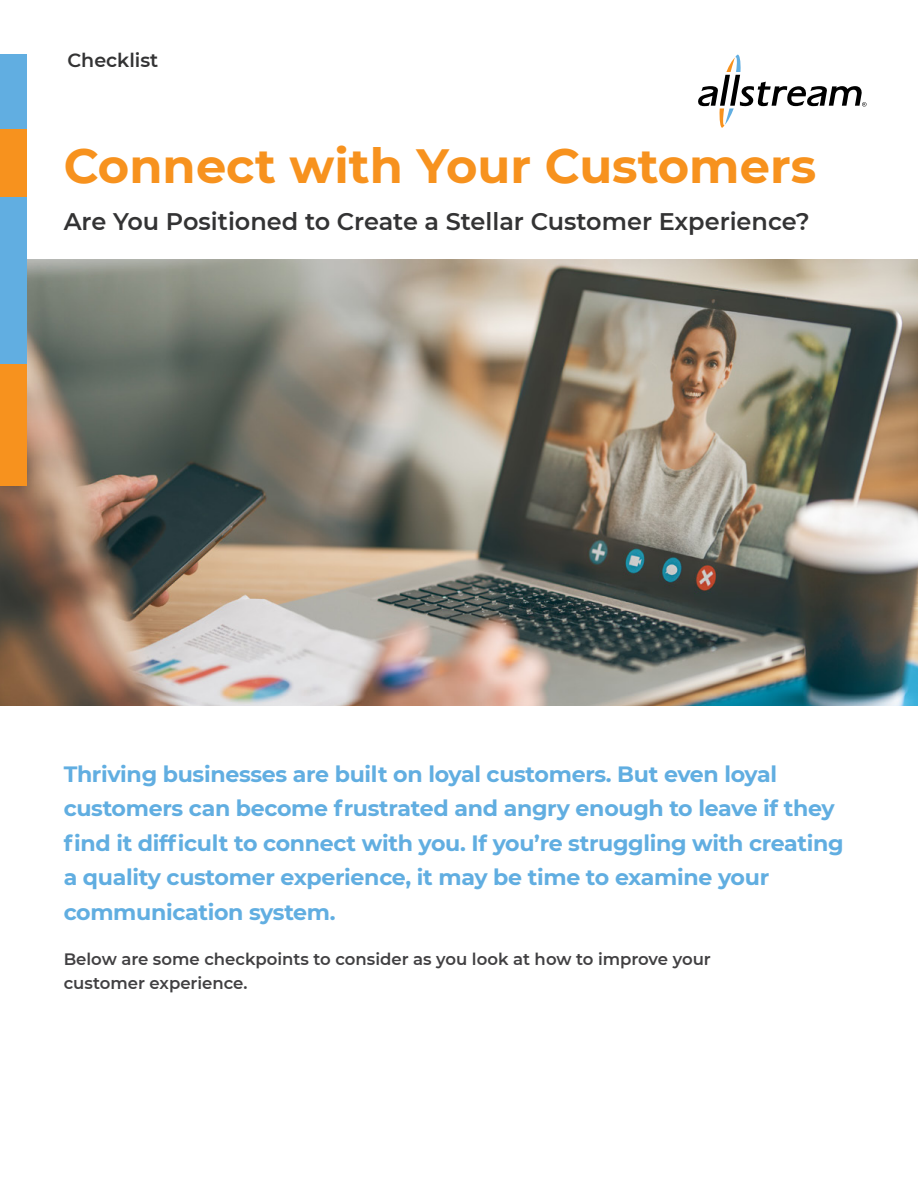
<style>
.page{position:relative;width:918px;height:1188px;background:#fff}
.page>*{position:absolute;margin:0;border:0;box-sizing:border-box;transform-origin:0 0}
.t1{font:700 48px "Montserrat";color:#f7921e}
.t2{font:600 24px "Montserrat";color:#333334}
.t3{font:700 22.2px/34.5px "Montserrat";letter-spacing:-.015em;color:#61aee1}
.t4{font:600 19.05px "Montserrat";color:#333334}
.t5{font:600 16.5px/24px "Montserrat";color:#414042}
</style>
<div class="page">
<img style="left:0;top:259px;width:918px;height:447px">
<div style="left:0;top:54px;width:27px;height:83px;background:#61aee1"></div>
<div style="left:0;top:130px;width:27px;height:69px;background:#f7921e"></div>
<div style="left:0;top:363px;width:27px;height:123px;background:#f7921e"></div>
<div style="left:0;top:197px;width:27px;height:166px;background:#61aee1"></div>
<svg style="left:698px;top:54px;width:169px;height:74px"></svg>
<p class="t4" style="left:67px;top:47px;width:92px">Checklist</p>
<h1 class="t1" style="left:64px;top:132px;width:754px">Connect with Your Customers</h1>
<p class="t2" style="left:64px;top:204px;width:747px">Are You Positioned to Create a Stellar Customer Experience?</p>
<p class="t3" style="left:64px;top:756px;width:781px">Thriving businesses are built on loyal customers. But even loyal customers can become frustrated and angry enough to leave if they find it difficult to connect with you. If you’re struggling with creating a quality customer experience, it may be time to examine your communication system.</p>
<p class="t5" style="left:64px;top:946px;width:649px">Below are some checkpoints to consider as you look at how to improve your customer experience.</p>
</div>
